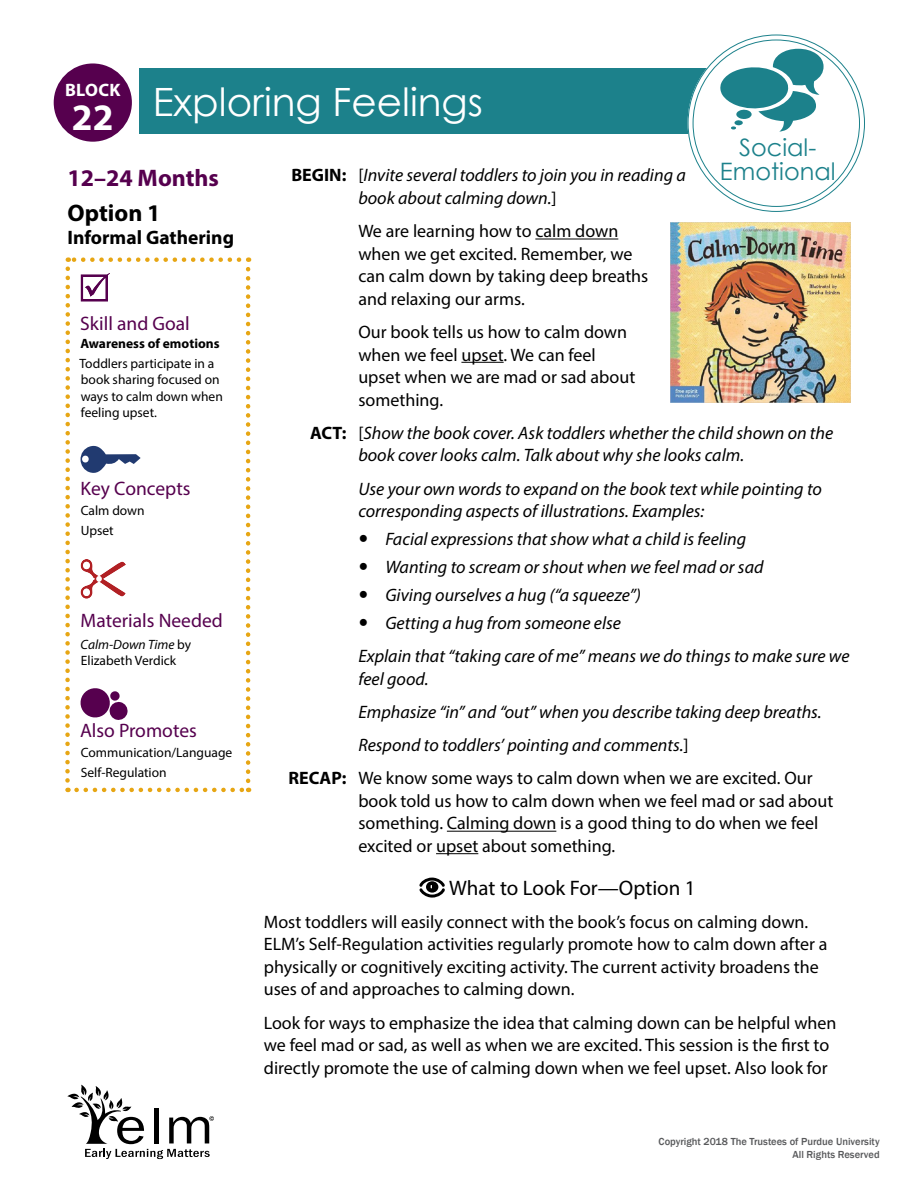
<style>
.page{position:relative;width:918px;height:1188px;background:#fff}
.page>*{position:absolute;margin:0;border:0;box-sizing:border-box;transform-origin:0 0}
._1-02_Lesson_Title{font:39px "Century Gothic";color:#fff}
._1-10_Block_Day{font:700 37.5px "Myriad Pro";color:#fff}
._1-01_Domain_Lg_SE{font:24px/24px "Century Gothic";color:#1c818b;text-align:center}
._1-07_I-T_Age{font:700 24px "Myriad Pro";color:#56004e}
._1-11_I-T_Option_Sub{font:700 24px "Myriad Pro";color:#000}
._4-MISC_What_to_Look{font:21px "Myriad Pro";color:#000}
._2-01_Sidebar_Subhea{font:19.5px "Myriad Pro";color:#56004e}
._1-08_Group_Size{font:700 19.5px "Myriad Pro";color:#000}
._3-13_IT_Body{font:18px/22.5px "Myriad Pro";color:#000}
._3-04_Lesson_Body_Bo{font:italic 18px/22.5px "Myriad Pro";color:#000}
._3-03_Lesson_Body_GR{font:italic 18px/22.5px "Myriad Pro";color:#000}
._3-03_Lesson_Body_GR-2{font:18px/22.5px "Myriad Pro";color:#000}
._3-04_Lesson_Body_Bo-2{font:18px/22.5px "Myriad Pro";color:#000}
._1-09_I-T_Block{font:700 18px "Myriad Pro";letter-spacing:.02em;color:#fff}
._2-02_Learning_Goal{font:13.5px/16.5px "Myriad Pro";color:#000}
._2-05_I-T_Sidebar_Bo{font:13.5px "Myriad Pro";color:#000}
._2-07_Shared_Reading{font:13.5px/16.5px "Myriad Pro";color:#000}
._2-02a_Skill{font:700 13.5px "Myriad Pro";color:#000}
._2-08_I-T_Key_Concep{font:13.5px "Myriad Pro";color:#000}
.t1{font:500 10.5px/12.6px "Franklin Gothic";color:#58595b;text-align:right}
.s1{font-style:italic}
.s2{font-weight:700;font-style:normal}
.s3{font-style:normal}
.s4{font-weight:700}
</style>
<div class="page">
<div style="left:140px;top:68px;width:571px;height:66px;background:#1c818b"></div>
<div style="left:54px;top:63px;width:78px;height:79px;background:#56004e;border-radius:50%"></div>
<div style="left:691px;top:37px;width:171px;height:172px;background:#fff;border-radius:50%"></div>
<div style="left:688px;top:34px;width:177px;height:178px;border:6px solid #fff;border-radius:50%"></div>
<svg style="left:720px;top:49px;width:104px;height:83px"></svg>
<svg style="left:81px;top:273px;width:29px;height:29px"></svg>
<svg style="left:81px;top:446px;width:60px;height:27px"></svg>
<svg style="left:81px;top:559px;width:45px;height:40px"></svg>
<svg style="left:81px;top:688px;width:47px;height:32px"></svg>
<svg style="left:77px;top:788px;width:172px;height:4px"></svg>
<svg style="left:246px;top:257px;width:4px;height:524px"></svg>
<svg style="left:68px;top:257px;width:171px;height:5px"></svg>
<svg style="left:65px;top:269px;width:5px;height:523px"></svg>
<img style="left:670px;top:222px;width:180px;height:180px">
<hr style="left:535px;top:239px;width:83px;height:1px;background:#000">
<hr style="left:461px;top:362px;width:43px;height:1px;background:#000">
<hr style="left:447px;top:831px;width:109px;height:1px;background:#000">
<hr style="left:436px;top:853px;width:42px;height:1px;background:#000">
<svg style="left:419px;top:878px;width:26px;height:20px"></svg>
<svg style="left:68px;top:1085px;width:146px;height:74px"></svg>
<p class="_1-09_I-T_Block" style="left:65px;top:78px;width:57px">BLOCK</p>
<p class="_1-10_Block_Day" style="left:72px;top:93px;width:43px">22</p>
<h1 class="_1-02_Lesson_Title" style="left:153px;top:75px;width:332px">Exploring Feelings</h1>
<h1 class="_1-07_I-T_Age" style="left:68px;top:162px;width:153px">12–24 Months</h1>
<p class="_1-11_I-T_Option_Sub" style="left:68px;top:198px;width:95px">Option 1</p>
<h2 class="_1-08_Group_Size" style="left:68px;top:225px;width:168px">Informal Gathering</h2>
<p class="_2-01_Sidebar_Subhea" style="left:80px;top:311px;width:111px">Skill and Goal</p>
<p class="_2-02a_Skill" style="left:80px;top:335px;width:141px">Awareness of emotions</p>
<p class="_2-02_Learning_Goal" style="left:80px;top:355px;width:145px">Toddlers participate in a book sharing focused on ways to calm down when feeling upset.</p>
<p class="_2-01_Sidebar_Subhea" style="left:81px;top:477px;width:111px">Key Concepts</p>
<p class="_2-08_I-T_Key_Concep" style="left:81px;top:502px;width:65px">Calm down</p>
<p class="_2-08_I-T_Key_Concep" style="left:81px;top:522px;width:34px">Upset</p>
<p class="_2-01_Sidebar_Subhea" style="left:81px;top:608px;width:144px">Materials Needed</p>
<p class="_2-07_Shared_Reading" style="left:81px;top:636px;width:112px"><span class="s1">Calm-Down Time</span> by<br>Elizabeth Verdick</p>
<p class="_2-01_Sidebar_Subhea" style="left:80px;top:719px;width:118px">Also Promotes</p>
<p class="_2-05_I-T_Sidebar_Bo" style="left:81px;top:744px;width:153px">Communication/Language</p>
<p class="_2-05_I-T_Sidebar_Bo" style="left:81px;top:764px;width:88px">Self-Regulation</p>
<h1 class="_1-01_Domain_Lg_SE" style="left:720px;top:135px;width:117px">Social-<br>Emotional</h1>
<p class="_3-04_Lesson_Body_Bo" style="left:358px;top:164px;width:329px;text-indent:-67px"><span class="s2">BEGIN:</span> <span class="s3">[</span>Invite several toddlers to join you in reading a book about calming down.<span class="s3">]</span></p>
<p class="_3-03_Lesson_Body_GR-2" style="left:358px;top:220px;width:292px">We are learning how to calm down when we get excited. Remember, we can calm down by taking deep breaths and relaxing our arms.</p>
<p class="_3-03_Lesson_Body_GR-2" style="left:358px;top:320px;width:278px">Our book tells us how to calm down when we feel upset. We can feel upset when we are mad or sad about something.</p>
<p class="_3-04_Lesson_Body_Bo" style="left:358px;top:421px;width:477px;text-indent:-48px"><span class="s2">ACT:</span> <span class="s3">[</span>Show the book cover. Ask toddlers whether the child shown on the book cover looks calm. Talk about why she looks calm.</p>
<p class="_3-03_Lesson_Body_GR" style="left:358px;top:477px;width:465px">Use your own words to expand on the book text while pointing to corresponding aspects of illustrations. Examples:</p>
<p class="_3-04_Lesson_Body_Bo" style="left:385px;top:527px;width:362px">Facial expressions that show what a child is feeling</p>
<p class="_3-04_Lesson_Body_Bo" style="left:385px;top:555px;width:380px">Wanting to scream or shout when we feel mad or sad</p>
<p class="_3-04_Lesson_Body_Bo" style="left:385px;top:583px;width:257px">Giving ourselves a hug (“a squeeze”)</p>
<p class="_3-04_Lesson_Body_Bo" style="left:385px;top:611px;width:237px">Getting a hug from someone else</p>
<p class="_3-03_Lesson_Body_GR" style="left:358px;top:644px;width:493px">Explain that “taking care of me” means we do things to make sure we feel good.</p>
<p class="_3-03_Lesson_Body_GR" style="left:358px;top:700px;width:465px">Emphasize “in” and “out” when you describe taking deep breaths.</p>
<p class="_3-03_Lesson_Body_GR" style="left:358px;top:734px;width:332px">Respond to toddlers’ pointing and comments.<span class="s3">]</span></p>
<p class="_3-04_Lesson_Body_Bo-2" style="left:358px;top:767px;width:476px;text-indent:-70px"><span class="s4">RECAP:</span> We know some ways to calm down when we are excited. Our book told us how to calm down when we feel mad or sad about something. Calming down is a good thing to do when we feel excited or upset about something.</p>
<p class="_4-MISC_What_to_Look" style="left:449px;top:875px;width:248px">What to Look For—Option 1</p>
<p class="_3-13_IT_Body" style="left:264px;top:910px;width:565px">Most toddlers will easily connect with the book’s focus on calming down.<br>ELM’s Self-Regulation activities regularly promote how to calm down after a physically or cognitively exciting activity. The current activity broadens the uses of and approaches to calming down.</p>
<p class="_3-13_IT_Body" style="left:264px;top:1011px;width:574px">Look for ways to emphasize the idea that calming down can be helpful when we feel mad or sad, as well as when we are excited. This session is the first to directly promote the use of calming down when we feel upset. Also look for</p>
<p class="t1" style="left:659px;top:1136px;width:223px">Copyright 2018 The Trustees of Purdue University<br>All Rights Reserved</p>
</div>
